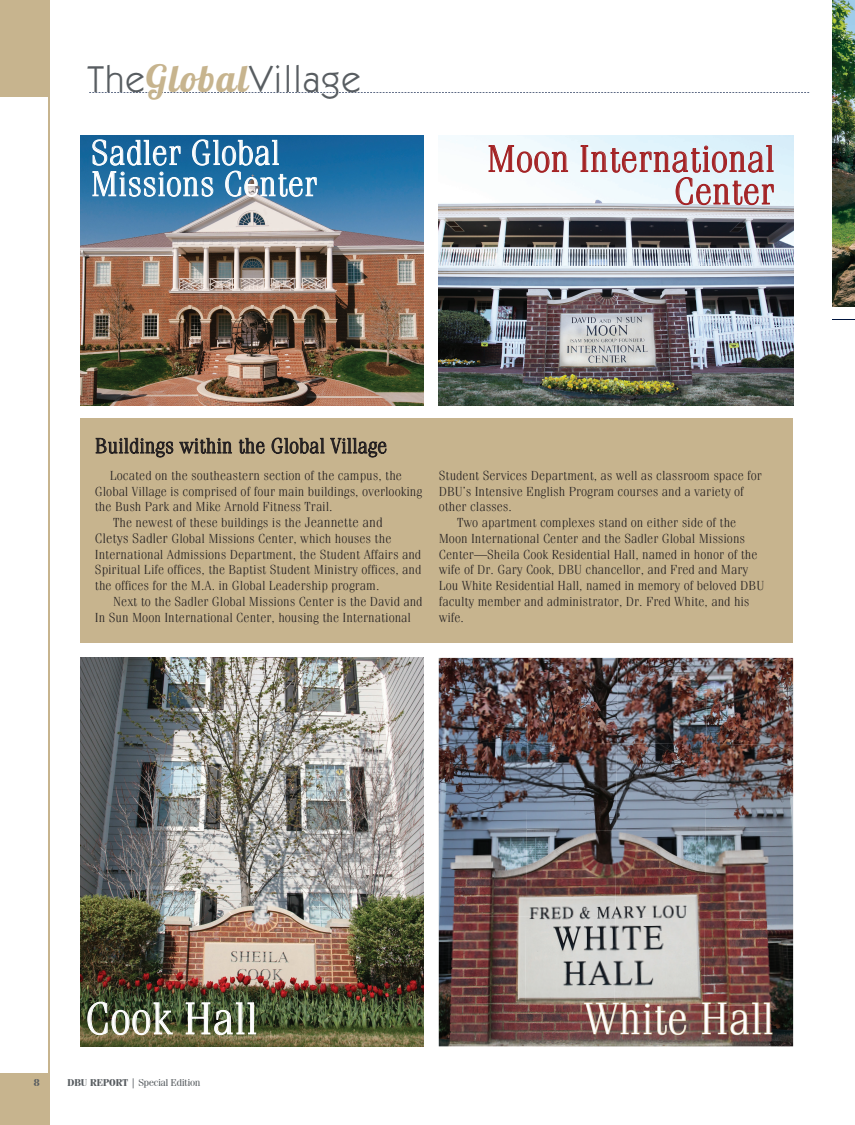
<style>
.page{position:relative;width:855px;height:1125px;background:#fff}
.page>*{position:absolute;margin:0;border:0;box-sizing:border-box;transform-origin:0 0}
.t1{font:300 45px "Fenice";color:#fff}
.t2{font:300 37.5px/32.5px "Fenice";color:#a32224;text-align:right}
.t3{font:37.5px "Itc Kabel";letter-spacing:.04em;color:#585d61}
.t4{font:300 35px/31.2px "Fenice";color:#fff}
.t5{font:300 21.25px "Fenice";color:#231f20}
.t6{font:300 13.12px "Fenice";color:#231f20}
.t7{font:10px "Fenice IT Cby BT";color:#585d61}
.t8{font:700 10px "Fenice IT Cby BT";color:#585d61}
.s1{font-family:"Lobster 1.4";color:#c7b48e}
.s2{font-size:13.75px}
.s3{font-weight:700}
</style>
<div class="page">
<div style="left:80px;top:418px;width:713px;height:225px;background:#c7b48e"></div>
<div style="left:0;top:1074px;width:49px;height:51px;background:#c7b48e"></div>
<div style="left:0;top:0;width:50px;height:96px;background:#c7b48e"></div>
<hr style="left:49px;top:0;width:1px;height:1125px;background:#c7b48e">
<svg style="left:89px;top:92px;width:720px;height:1px"></svg>
<svg style="left:96px;top:438px;width:136px;height:20px"></svg>
<svg style="left:239px;top:438px;width:26px;height:16px"></svg>
<svg style="left:271px;top:437px;width:116px;height:21px"></svg>
<img style="left:80px;top:658px;width:344px;height:388px">
<img style="left:80px;top:135px;width:344px;height:271px">
<img style="left:87px;top:1001px;width:86px;height:34px">
<svg style="left:186px;top:1002px;width:70px;height:33px;background:#6b775c"></svg>
<svg style="left:92px;top:139px;width:225px;height:58px;background:#4585b1"></svg>
<img style="left:832px;top:0;width:23px;height:307px">
<svg style="left:832px;top:319px;width:23px;height:1px"></svg>
<img style="left:439px;top:135px;width:354px;height:271px">
<svg style="left:488px;top:145px;width:80px;height:28px"></svg>
<svg style="left:581px;top:145px;width:193px;height:60px;background:#dbd3d8"></svg>
<img style="left:439px;top:658px;width:354px;height:86px">
<img style="left:439px;top:742px;width:267px;height:87px">
<img style="left:704px;top:744px;width:89px;height:261px">
<img style="left:439px;top:829px;width:267px;height:89px">
<img style="left:439px;top:916px;width:266px;height:89px">
<img style="left:439px;top:1003px;width:220px;height:43px">
<img style="left:659px;top:1005px;width:134px;height:41px">
<svg style="left:584px;top:1002px;width:102px;height:33px;background:#8e665c"></svg>
<svg style="left:702px;top:1002px;width:71px;height:33px;background:#885e52"></svg>
<h2 class="t3" style="left:87px;top:57px;width:275px">The<span class="s1">Global</span>Village</h2>
<h3 class="t4" style="left:91px;top:136px;width:228px">Sadler Global<br>Missions Center</h3>
<h2 class="t2" style="left:487px;top:142px;width:289px">Moon International<br>Center</h2>
<h3 class="t5" style="left:95px;top:433px;width:294px">Buildings within the Global Village</h3>
<p class="t6" style="left:110px;top:468px;width:294px">Located on the southeastern section of the campus, the</p>
<p class="t6" style="left:95px;top:483px;width:329px">Global Village is comprised of four main buildings, overlooking</p>
<p class="t6" style="left:95px;top:499px;width:239px">the Bush Park and Mike Arnold Fitness Trail.</p>
<p class="t6" style="left:113px;top:515px;width:271px">The newest of these buildings is the <span class="s2">Jeannette and</span></p>
<p class="t6" style="left:95px;top:531px;width:298px"><span class="s2">Cletys Sadler</span> Global Missions Center, which houses the</p>
<p class="t6" style="left:95px;top:546px;width:328px">International Admissions Department, the Student Affairs and</p>
<p class="t6" style="left:95px;top:562px;width:328px">Spiritual Life offices, the Baptist Student Ministry offices, and</p>
<p class="t6" style="left:95px;top:578px;width:286px">the offices for the M.A. in Global Leadership program.</p>
<p class="t6" style="left:113px;top:594px;width:311px">Next to the Sadler Global Missions Center is the David and</p>
<p class="t6" style="left:95px;top:609px;width:318px">In Sun Moon International Center, housing the International</p>
<p class="t6" style="left:439px;top:468px;width:325px">Student Services Department, as well as classroom space for</p>
<p class="t6" style="left:439px;top:483px;width:307px">DBU’s Intensive English Program courses and a variety of</p>
<p class="t6" style="left:439px;top:499px;width:75px">other classes.</p>
<p class="t6" style="left:457px;top:515px;width:281px">Two apartment complexes stand on either side of the</p>
<p class="t6" style="left:439px;top:531px;width:308px">Moon International Center and the Sadler Global Missions</p>
<p class="t6" style="left:439px;top:546px;width:320px">Center—Sheila Cook Residential Hall, named in honor of the</p>
<p class="t6" style="left:439px;top:562px;width:311px">wife of Dr. Gary Cook, DBU chancellor, and Fred and Mary</p>
<p class="t6" style="left:439px;top:578px;width:327px">Lou White Residential Hall, named in memory of beloved DBU</p>
<p class="t6" style="left:439px;top:594px;width:312px">faculty member and administrator, Dr. Fred White, and his</p>
<p class="t6" style="left:439px;top:609px;width:27px">wife.</p>
<p class="t8" style="left:34px;top:1077px;width:7px">8</p>
<h1 class="t1" style="left:85px;top:992px;width:174px">Cook Hall</h1>
<p class="t7" style="left:68px;top:1076px;width:134px"><span class="s3">DBU REPORT</span> | Special Edition</p>
<h1 class="t1" style="left:584px;top:992px;width:191px">White Hall</h1>
</div>
